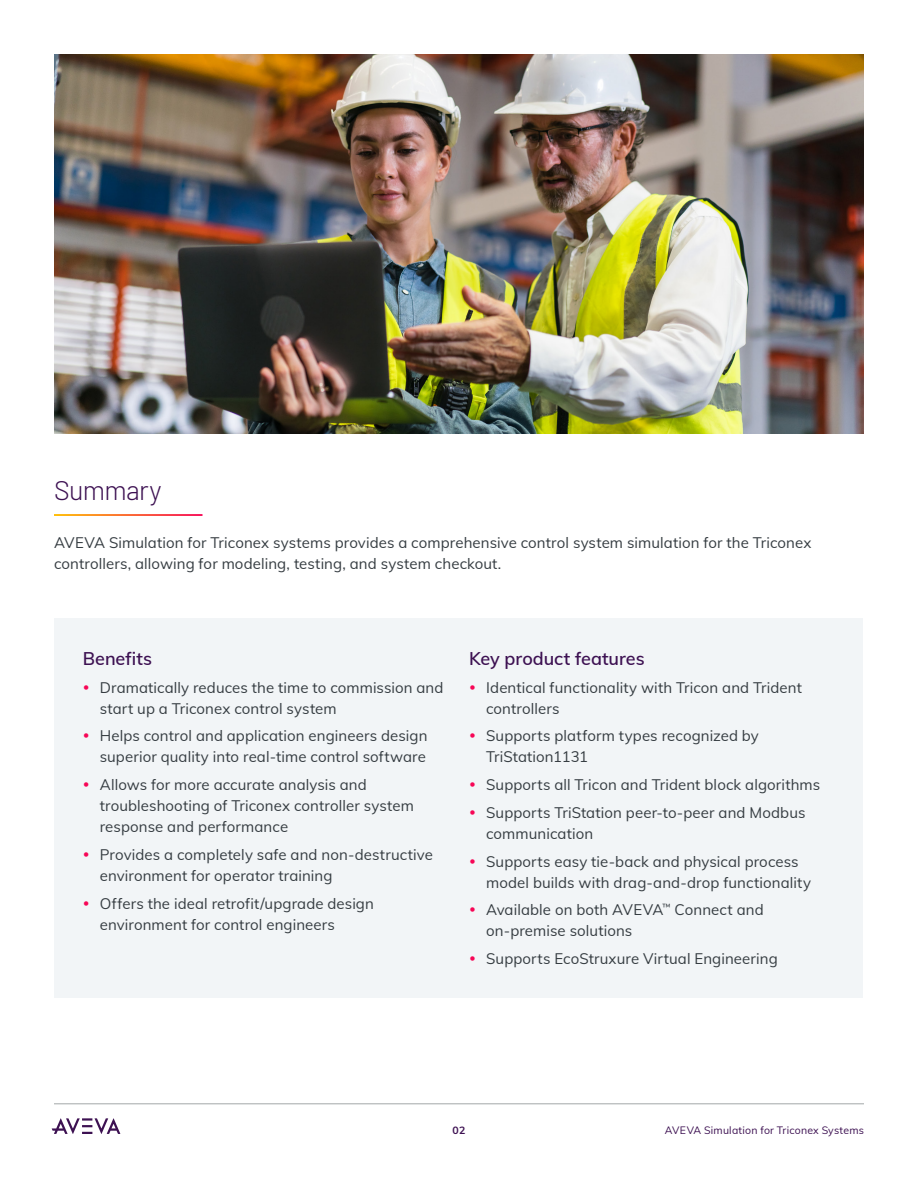
<style>
.page{position:relative;width:918px;height:1188px;background:#fff}
.page>*{position:absolute;margin:0;border:0;box-sizing:border-box;transform-origin:0 0}
.H3_Internal_Pages{font:300 27px "Barlow";letter-spacing:-.02em;color:#3d1152}
.S1_Subheadlines_1{font:600 18px "Muli";color:#3d1152}
.Body_Copy{font:15px/21px "Muli";letter-spacing:.005em;color:#363d42}
.t1{font:10.5px "Muli";letter-spacing:.02em;color:#3d1152}
.t2{font:700 10.5px "Muli";color:#3d1152}
</style>
<div class="page">
<hr style="left:54px;top:1104px;width:810px;height:1px;background:#a3a7a9">
<svg style="left:52px;top:1118px;width:68px;height:16px"></svg>
<div style="left:55px;top:618px;width:808px;height:380px;background:#f2f5f7"></div>
<img style="left:54px;top:54px;width:809px;height:379px">
<p class="H3_Internal_Pages" style="left:54px;top:470px;width:109px">Summary</p>
<p class="Body_Copy" style="left:54px;top:532px;width:759px">AVEVA Simulation for Triconex systems provides a comprehensive control system simulation for the Triconex controllers, allowing for modeling, testing, and system checkout.</p>
<p class="S1_Subheadlines_1" style="left:83px;top:645px;width:71px">Benefits</p>
<p class="Body_Copy" style="left:100px;top:676px;width:345px">Dramatically reduces the time to commission and start up a Triconex control system</p>
<p class="Body_Copy" style="left:100px;top:725px;width:329px">Helps control and application engineers design superior quality into real-time control software</p>
<p class="Body_Copy" style="left:100px;top:774px;width:316px">Allows for more accurate analysis and troubleshooting of Triconex controller system response and performance</p>
<p class="Body_Copy" style="left:100px;top:843px;width:335px">Provides a completely safe and non-destructive environment for operator training</p>
<p class="Body_Copy" style="left:100px;top:892px;width:276px">Offers the ideal retrofit/upgrade design environment for control engineers</p>
<p class="S1_Subheadlines_1" style="left:469px;top:645px;width:177px">Key product features</p>
<p class="Body_Copy" style="left:486px;top:676px;width:317px">Identical functionality with Tricon and Trident controllers</p>
<p class="Body_Copy" style="left:486px;top:725px;width:274px">Supports platform types recognized by<br>TriStation1131</p>
<p class="Body_Copy" style="left:486px;top:774px;width:336px">Supports all Tricon and Trident block algorithms</p>
<p class="Body_Copy" style="left:486px;top:801px;width:321px">Supports TriStation peer-to-peer and Modbus communication</p>
<p class="Body_Copy" style="left:486px;top:850px;width:326px">Supports easy tie-back and physical process model builds with drag-and-drop functionality</p>
<p class="Body_Copy" style="left:486px;top:899px;width:279px">Available on both AVEVA<sup>™</sup> Connect and on-premise solutions</p>
<p class="Body_Copy" style="left:486px;top:948px;width:293px">Supports EcoStruxure Virtual Engineering</p>
<p class="t2" style="left:453px;top:1123px;width:14px">02</p>
<p class="t1" style="left:665px;top:1122px;width:201px">AVEVA Simulation for Triconex Systems</p>
</div>
